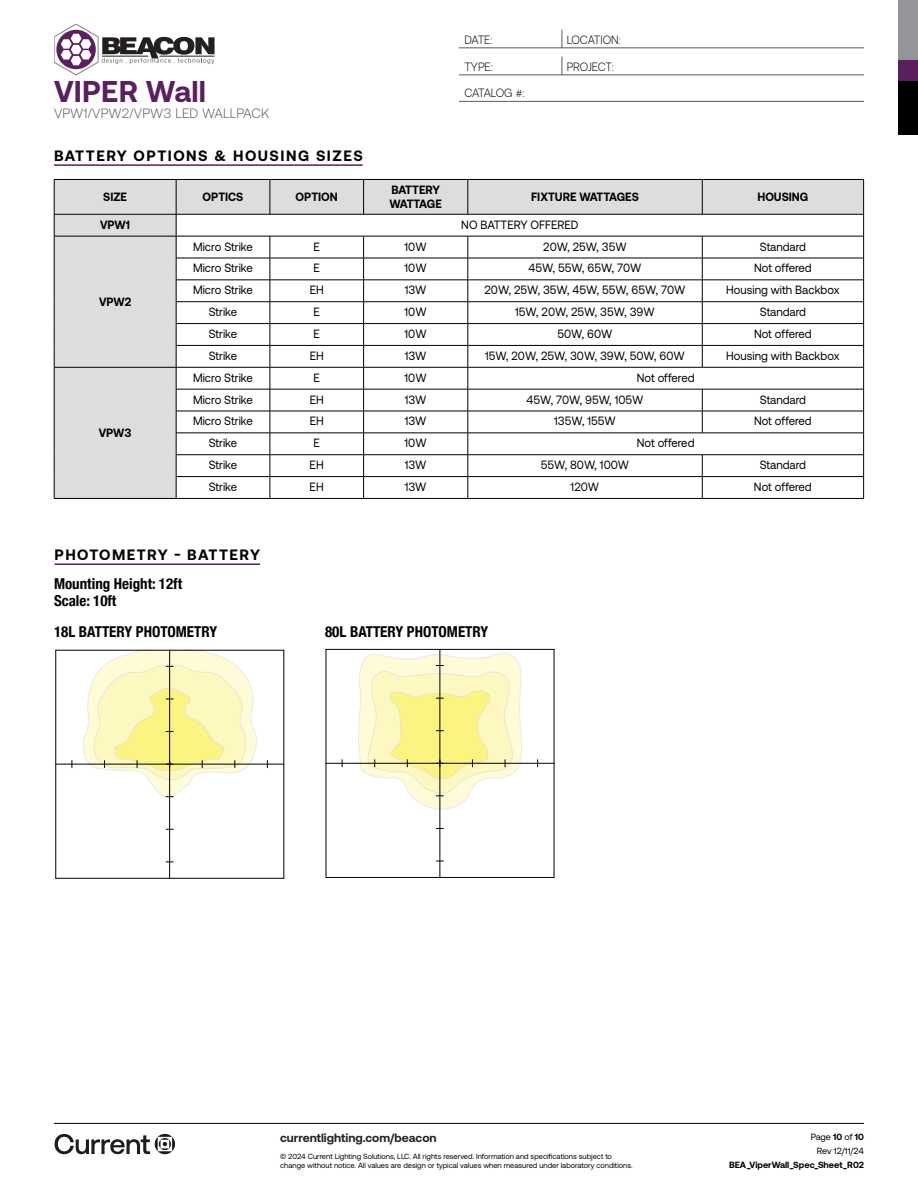
<style>
.page{position:relative;width:918px;height:1188px;background:#fff}
.page>*{position:absolute;margin:0;border:0;box-sizing:border-box;transform-origin:0 0}
.t1{font:700 30px "Aeonik";letter-spacing:.01em;color:#5b1e5f}
.t2{font:700 condensed 15px/16.6px "Helvetica Neue";color:#000}
.t3{font:700 15px "Aeonik";letter-spacing:.1em;color:#000}
.t4{font:300 13.5px "Aeonik";letter-spacing:.01em;color:#58595b}
.t5{font:12px "Aeonik";color:#000;scale:.95 1}
.t6{font:700 12px "Aeonik";color:#000;scale:.95 1}
.t7{font:300 12px "Aeonik";letter-spacing:-.01em;color:#000;scale:.95 1}
.t8{font:700 12px "Aeonik";color:#202322}
.t9{font:700 12px/14.4px "Aeonik";letter-spacing:-.025em;color:#000;scale:.95 1}
.t10{font:300 12px "Aeonik";letter-spacing:-.05em;color:#000;scale:.95 1}
.t11{font:700 9px "Aeonik";color:#000}
.t12{font:9px/14.1px "Aeonik";letter-spacing:-.005em;color:#000;text-align:right}
.t13{font:7.5px/9.8px "Aeonik";color:#000}
.s1{font-weight:700}
</style>
<div class="page">
<hr style="left:459px;top:48px;width:405px;height:1px;background:#58595b">
<svg style="left:562px;top:30px;width:1px;height:18px"></svg>
<hr style="left:459px;top:75px;width:405px;height:1px;background:#58595b">
<svg style="left:562px;top:57px;width:1px;height:18px"></svg>
<hr style="left:459px;top:101px;width:405px;height:1px;background:#58595b">
<hr style="left:54px;top:164px;width:309px;height:2px;background:#5b1e5f">
<svg style="left:54px;top:179px;width:810px;height:319px"></svg>
<hr style="left:54px;top:498px;width:122px;height:1px;background:#000">
<hr style="left:176px;top:498px;width:94px;height:1px;background:#000">
<hr style="left:270px;top:498px;width:94px;height:1px;background:#000">
<hr style="left:364px;top:498px;width:104px;height:1px;background:#000">
<hr style="left:468px;top:498px;width:234px;height:1px;background:#000">
<hr style="left:702px;top:498px;width:162px;height:1px;background:#000">
<hr style="left:284px;top:650px;width:1px;height:228px;background:#000">
<hr style="left:56px;top:650px;width:228px;height:1px;background:#000">
<hr style="left:55px;top:650px;width:1px;height:228px;background:#000">
<hr style="left:56px;top:878px;width:228px;height:1px;background:#000">
<hr style="left:56px;top:764px;width:228px;height:1px;background:#000">
<hr style="left:169px;top:650px;width:1px;height:228px;background:#000">
<svg style="left:83px;top:649px;width:174px;height:148px"></svg>
<hr style="left:554px;top:649px;width:1px;height:228px;background:#000">
<hr style="left:326px;top:649px;width:228px;height:1px;background:#000">
<hr style="left:326px;top:649px;width:1px;height:228px;background:#000">
<hr style="left:326px;top:877px;width:228px;height:1px;background:#000">
<hr style="left:326px;top:763px;width:228px;height:1px;background:#000">
<hr style="left:439px;top:649px;width:1px;height:228px;background:#000">
<svg style="left:358px;top:653px;width:164px;height:156px"></svg>
<hr style="left:55px;top:563px;width:205px;height:2px;background:#5b1e5f">
<div style="left:898px;top:81px;width:20px;height:54px;background:#000"></div>
<div style="left:898px;top:0;width:20px;height:61px;background:#939598"></div>
<div style="left:898px;top:61px;width:20px;height:20px;background:#5b1e5f"></div>
<hr style="left:54px;top:1123px;width:810px;height:1px;background:#000">
<svg style="left:55px;top:1134px;width:120px;height:20px"></svg>
<svg style="left:54px;top:24px;width:161px;height:51px"></svg>
<h1 class="t1" style="left:54px;top:74px;width:154px">VIPER Wall</h1>
<p class="t4" style="left:54px;top:106px;width:217px">VPW1/VPW2/VPW3 LED WALLPACK</p>
<p class="t7" style="left:464px;top:33px;width:31px">DATE:</p>
<p class="t7" style="left:567px;top:33px;width:59px">LOCATION:</p>
<p class="t7" style="left:464px;top:60px;width:32px">TYPE:</p>
<p class="t7" style="left:567px;top:60px;width:51px">PROJECT:</p>
<p class="t10" style="left:464px;top:87px;width:65px">CATALOG #:</p>
<p class="t3" style="left:54px;top:147px;width:310px">BATTERY OPTIONS &amp; HOUSING SIZES</p>
<p class="t6" style="left:103px;top:190px;width:27px">SIZE</p>
<p class="t6" style="left:203px;top:190px;width:44px">OPTICS</p>
<p class="t6" style="left:296px;top:190px;width:46px">OPTION</p>
<p class="t9" style="left:389px;top:182px;width:57px">BATTERY<br>WATTAGE</p>
<p class="t6" style="left:531px;top:190px;width:115px">FIXTURE WATTAGES</p>
<p class="t6" style="left:757px;top:190px;width:55px">HOUSING</p>
<p class="t6" style="left:100px;top:218px;width:33px">VPW1</p>
<p class="t5" style="left:461px;top:218px;width:125px">NO BATTERY OFFERED</p>
<p class="t6" style="left:99px;top:295px;width:36px">VPW2</p>
<p class="t6" style="left:99px;top:426px;width:36px">VPW3</p>
<p class="t5" style="left:193px;top:240px;width:64px">Micro Strike</p>
<p class="t5" style="left:314px;top:240px;width:8px">E</p>
<p class="t5" style="left:405px;top:240px;width:25px">10W</p>
<p class="t5" style="left:543px;top:240px;width:89px">20W, 25W, 35W</p>
<p class="t5" style="left:760px;top:240px;width:50px">Standard</p>
<p class="t5" style="left:193px;top:262px;width:64px">Micro Strike</p>
<p class="t5" style="left:314px;top:262px;width:8px">E</p>
<p class="t5" style="left:405px;top:262px;width:25px">10W</p>
<p class="t5" style="left:529px;top:262px;width:120px">45W, 55W, 65W, 70W</p>
<p class="t5" style="left:754px;top:262px;width:62px">Not offered</p>
<p class="t5" style="left:193px;top:283px;width:64px">Micro Strike</p>
<p class="t5" style="left:310px;top:283px;width:16px">EH</p>
<p class="t5" style="left:405px;top:283px;width:24px">13W</p>
<p class="t5" style="left:484px;top:283px;width:213px">20W, 25W, 35W, 45W, 55W, 65W, 70W</p>
<p class="t5" style="left:726px;top:283px;width:121px">Housing with Backbox</p>
<p class="t5" style="left:209px;top:305px;width:32px">Strike</p>
<p class="t5" style="left:314px;top:305px;width:8px">E</p>
<p class="t5" style="left:405px;top:305px;width:25px">10W</p>
<p class="t5" style="left:515px;top:305px;width:148px">15W, 20W, 25W, 35W, 39W</p>
<p class="t5" style="left:760px;top:305px;width:50px">Standard</p>
<p class="t5" style="left:209px;top:327px;width:32px">Strike</p>
<p class="t5" style="left:314px;top:327px;width:8px">E</p>
<p class="t5" style="left:405px;top:327px;width:25px">10W</p>
<p class="t5" style="left:557px;top:327px;width:60px">50W, 60W</p>
<p class="t5" style="left:754px;top:327px;width:62px">Not offered</p>
<p class="t5" style="left:209px;top:349px;width:32px">Strike</p>
<p class="t5" style="left:310px;top:349px;width:16px">EH</p>
<p class="t5" style="left:405px;top:349px;width:24px">13W</p>
<p class="t5" style="left:485px;top:349px;width:212px">15W, 20W, 25W, 30W, 39W, 50W, 60W</p>
<p class="t5" style="left:726px;top:349px;width:121px">Housing with Backbox</p>
<p class="t5" style="left:193px;top:371px;width:64px">Micro Strike</p>
<p class="t5" style="left:314px;top:371px;width:8px">E</p>
<p class="t5" style="left:405px;top:371px;width:25px">10W</p>
<p class="t5" style="left:637px;top:371px;width:62px">Not offered</p>
<p class="t5" style="left:193px;top:393px;width:64px">Micro Strike</p>
<p class="t5" style="left:310px;top:393px;width:16px">EH</p>
<p class="t5" style="left:405px;top:393px;width:24px">13W</p>
<p class="t5" style="left:526px;top:393px;width:125px">45W, 70W, 95W, 105W</p>
<p class="t5" style="left:760px;top:393px;width:50px">Standard</p>
<p class="t5" style="left:193px;top:415px;width:64px">Micro Strike</p>
<p class="t5" style="left:310px;top:415px;width:16px">EH</p>
<p class="t5" style="left:405px;top:415px;width:24px">13W</p>
<p class="t5" style="left:554px;top:415px;width:66px">135W, 155W</p>
<p class="t5" style="left:754px;top:415px;width:62px">Not offered</p>
<p class="t5" style="left:209px;top:437px;width:32px">Strike</p>
<p class="t5" style="left:314px;top:437px;width:8px">E</p>
<p class="t5" style="left:405px;top:437px;width:25px">10W</p>
<p class="t5" style="left:637px;top:437px;width:62px">Not offered</p>
<p class="t5" style="left:209px;top:458px;width:32px">Strike</p>
<p class="t5" style="left:310px;top:458px;width:16px">EH</p>
<p class="t5" style="left:405px;top:458px;width:24px">13W</p>
<p class="t5" style="left:541px;top:458px;width:95px">55W, 80W, 100W</p>
<p class="t5" style="left:760px;top:458px;width:50px">Standard</p>
<p class="t5" style="left:209px;top:480px;width:32px">Strike</p>
<p class="t5" style="left:310px;top:480px;width:16px">EH</p>
<p class="t5" style="left:405px;top:480px;width:24px">13W</p>
<p class="t5" style="left:571px;top:480px;width:32px">120W</p>
<p class="t5" style="left:754px;top:480px;width:62px">Not offered</p>
<p class="t3" style="left:55px;top:546px;width:207px">PHOTOMETRY - BATTERY</p>
<p class="t2" style="left:54px;top:574px;width:130px">Mounting Height: 12ft<br>Scale: 10ft</p>
<p class="t2" style="left:54px;top:622px;width:165px">18L BATTERY PHOTOMETRY</p>
<p class="t2" style="left:325px;top:622px;width:165px">80L BATTERY PHOTOMETRY</p>
<p class="t8" style="left:280px;top:1131px;width:158px">currentlighting.com/beacon</p>
<p class="t13" style="left:280px;top:1151px;width:354px">© 2024 Current Lighting Solutions, LLC. All rights reserved. Information and specifications subject to change without notice. All values are design or typical values when measured under laboratory conditions.</p>
<p class="t12" style="left:811px;top:1130px;width:55px">Page <span class="s1">10</span> of <span class="s1">10<br></span>Rev 12/11/24</p>
<p class="t11" style="left:729px;top:1160px;width:136px">BEA_ViperWall_Spec_Sheet_R02</p>
</div>
